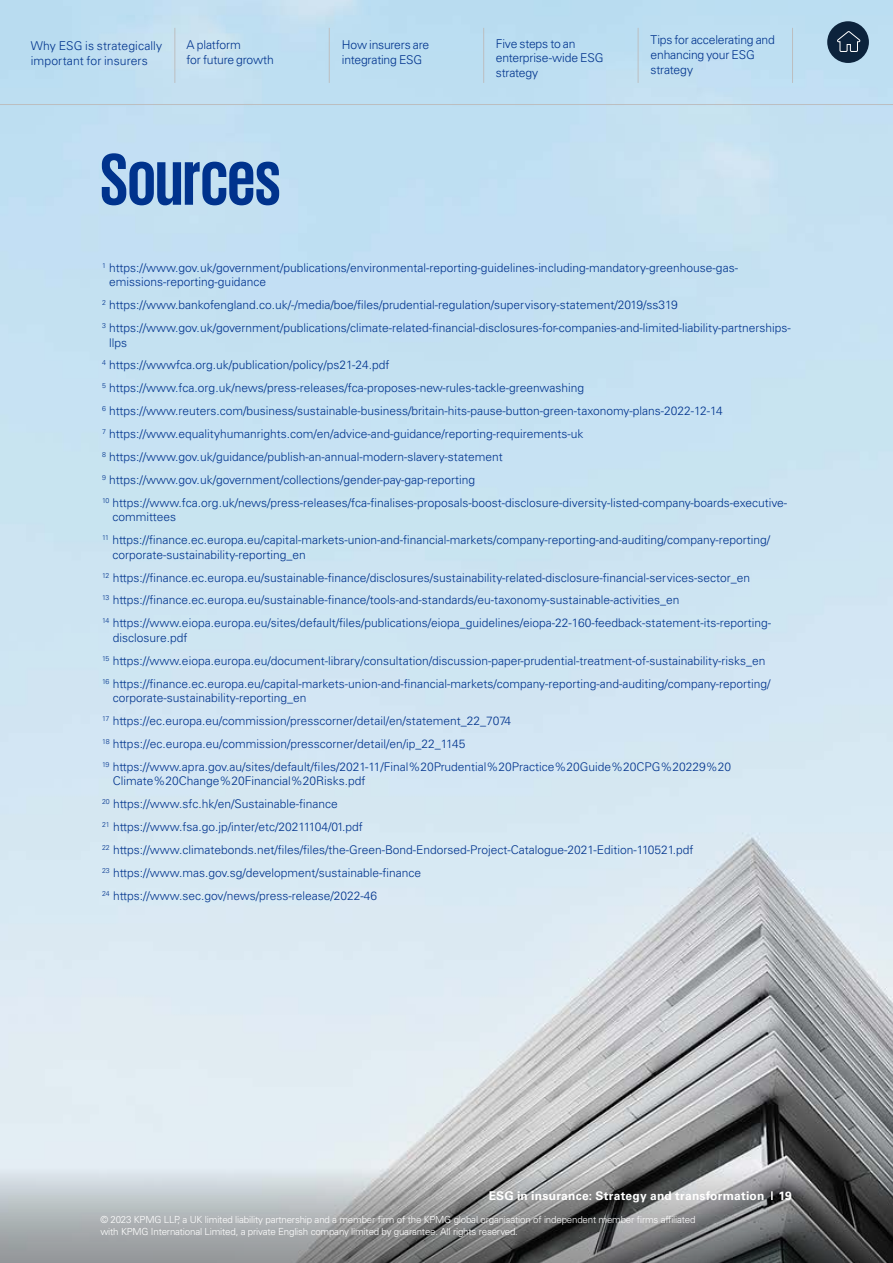
<style>
.page{position:relative;width:893px;height:1263px;background:#fff}
.page>*{position:absolute;margin:0;border:0;box-sizing:border-box;transform-origin:0 0}
.t1{font:700 75px "KPMG";letter-spacing:-.005em;color:#00338d}
.t2{font:300 12.15px/14.5px "Univers LT Std";letter-spacing:-.015em;color:#00338d}
.t3{font:300 12.15px/14.5px "Univers LT Std";letter-spacing:.01em;color:#00338d}
.t4{font:300 12px/23px "Univers LT Std";color:#00338d}
.t5{font:700 12px "Univers LT Std";letter-spacing:.02em;color:#fff}
.t6{font:300 9.75px/12px "Univers LT Std";letter-spacing:-.02em;color:#fff}
</style>
<div class="page">
<img style="left:0;top:0;width:893px;height:1167px">
<svg style="left:0;top:1167px;width:893px;height:96px;background:#8b8e90"></svg>
<svg style="left:771px;top:1191px;width:2px;height:9px"></svg>
<hr style="left:0;top:104px;width:893px;height:1px;background:#bcbec0">
<hr style="left:175px;top:28px;width:1px;height:55px;background:#bcbec0">
<hr style="left:329px;top:28px;width:1px;height:55px;background:#bcbec0">
<hr style="left:483px;top:28px;width:1px;height:55px;background:#bcbec0">
<hr style="left:638px;top:28px;width:1px;height:55px;background:#bcbec0">
<hr style="left:792px;top:28px;width:1px;height:55px;background:#bcbec0">
<svg style="left:827px;top:21px;width:42px;height:42px"></svg>
<div style="left:827px;top:21px;width:41px;height:42px;background:#0c233c;border-radius:50%"></div>
<p class="t3" style="left:31px;top:38px;width:133px">Why ESG is strategically important for insurers</p>
<p class="t2" style="left:187px;top:38px;width:89px">A platform<br>for future growth</p>
<p class="t2" style="left:342px;top:38px;width:89px">How insurers are integrating ESG</p>
<p class="t2" style="left:496px;top:36px;width:109px">Five steps to an enterprise-wide ESG strategy</p>
<p class="t2" style="left:651px;top:33px;width:126px">Tips for accelerating and enhancing your ESG strategy</p>
<h1 class="t1" style="left:100px;top:142px;width:182px">Sources</h1>
<p class="t4" style="left:109px;top:260px;width:630px;line-height:14.4px;text-indent:-7px"><sup>1</sup> https://www.gov.uk/government/publications/environmental-reporting-guidelines-including-mandatory-greenhouse-gas&shy;emissions-reporting-guidance</p>
<p class="t4" style="left:102px;top:293px;width:690px"><sup>2</sup> https://www.bankofengland.co.uk/-/media/boe/files/prudential-regulation/supervisory-statement/2019/ss319<br><sup>3</sup> https://www.gov.uk/government/publications/climate-related-financial-disclosures-for-companies-and-limited-liability-partnerships-</p>
<p class="t4" style="left:102px;top:331px;width:687px;text-indent:7px">llps<br><sup>4</sup> https://wwwfca.org.uk/publication/policy/ps21-24.pdf<br><sup>5</sup> https://www.fca.org.uk/news/press-releases/fca-proposes-new-rules-tackle-greenwashing<br><sup>6</sup> https://www.reuters.com/business/sustainable-business/britain-hits-pause-button-green-taxonomy-plans-2022-12-14<br><sup>7</sup> https://www.equalityhumanrights.com/en/advice-and-guidance/reporting-requirements-uk<br><sup>8</sup> https://www.gov.uk/guidance/publish-an-annual-modern-slavery-statement<br><sup>9</sup> https://www.gov.uk/government/collections/gender-pay-gap-reporting<br><sup>10</sup> https://www.fca.org.uk/news/press-releases/fca-finalises-proposals-boost-disclosure-diversity-listed-company-boards-executive-</p>
<p class="t4" style="left:102px;top:506px;width:670px;text-indent:11px">committees<br><sup>11</sup> https://finance.ec.europa.eu/capital-markets-union-and-financial-markets/company-reporting-and-auditing/company-reporting/</p>
<p class="t4" style="left:102px;top:543px;width:671px;text-indent:10px">corporate-sustainability-reporting_en<br><sup>12</sup> https://finance.ec.europa.eu/sustainable-finance/disclosures/sustainability-related-disclosure-financial-services-sector_en<br><sup>13</sup> https://finance.ec.europa.eu/sustainable-finance/tools-and-standards/eu-taxonomy-sustainable-activities_en<br><sup>14</sup> https://www.eiopa.europa.eu/sites/default/files/publications/eiopa_guidelines/eiopa-22-160-feedback-statement-its-reporting-</p>
<p class="t4" style="left:102px;top:626px;width:670px;text-indent:11px">disclosure.pdf<br><sup>15</sup> https://www.eiopa.europa.eu/document-library/consultation/discussion-paper-prudential-treatment-of-sustainability-risks_en<br><sup>16</sup> https://finance.ec.europa.eu/capital-markets-union-and-financial-markets/company-reporting-and-auditing/company-reporting/</p>
<p class="t4" style="left:102px;top:686px;width:631px;text-indent:11px">corporate-sustainability-reporting_en<br><sup>17</sup> https://ec.europa.eu/commission/presscorner/detail/en/statement_22_7074<br><sup>18</sup> https://ec.europa.eu/commission/presscorner/detail/en/ip_22_1145<br><sup>19</sup> https://www.apra.gov.au/sites/default/files/2021-11/Final%20Prudential%20Practice%20Guide%20CPG%20229%20</p>
<p class="t4" style="left:102px;top:769px;width:593px;text-indent:11px">Climate%20Change%20Financial%20Risks.pdf<br><sup>20</sup> https://www.sfc.hk/en/Sustainable-finance<br><sup>21</sup> https://www.fsa.go.jp/inter/etc/20211104/01.pdf<br><sup>22</sup> https://www.climatebonds.net/files/files/the-Green-Bond-Endorsed-Project-Catalogue-2021-Edition-110521.pdf <sup>23</sup> https://www.mas.gov.sg/development/sustainable-finance<br><sup>24</sup> https://www.sec.gov/news/press-release/2022-46</p>
<p class="t5" style="left:489px;top:1189px;width:305px">ESG in insurance: Strategy and transformation 19</p>
<p class="t6" style="left:100px;top:1214px;width:597px">© 2023 KPMG LLP, a UK limited liability partnership and a member firm of the KPMG global organisation of independent member firms affiliated with KPMG International Limited, a private English company limited by guarantee. All rights reserved.</p>
</div>
